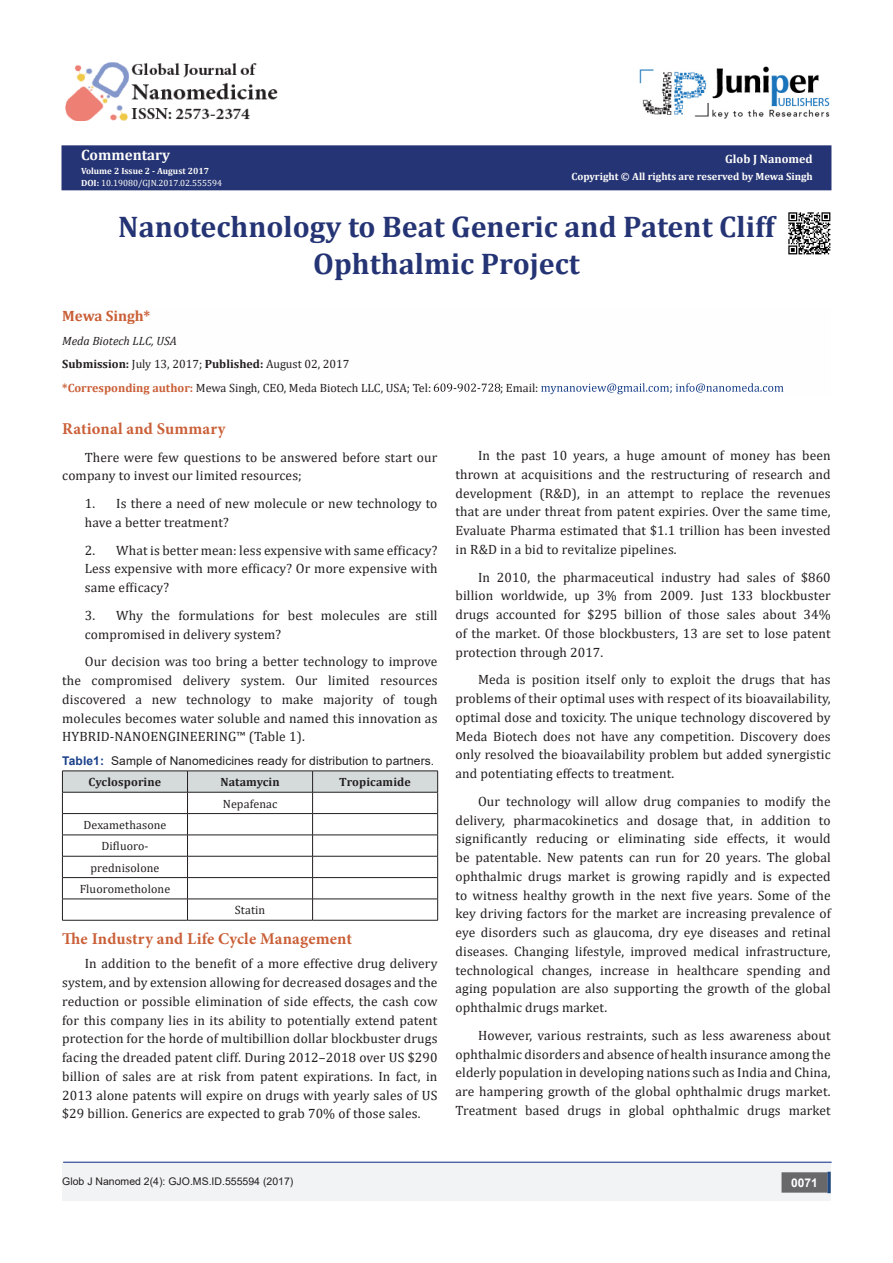
<style>
.page{position:relative;width:893px;height:1263px;background:#fff}
.page>*{position:absolute;margin:0;border:0;box-sizing:border-box;transform-origin:0 0}
.t1{font:700 30px/37.5px "Cambria";color:#253474;text-align:center}
.t2{font:700 16.5px "Minion Pro";letter-spacing:.01em;color:#ca5f37}
.t3{font:700 15px "Cambria";color:#fffefc}
.t4{font:700 15px "Cambria";color:#ca5f37}
.t5{font:13.5px/18.8px "Cambria";letter-spacing:.01em;color:#231f20;text-align:justify}
.t6{font:12px "Cambria";letter-spacing:.01em;color:#231f20}
.t7{font:12px "Arial";letter-spacing:.01em;color:#231f20}
.t8{font:700 12px "Cambria";letter-spacing:.01em;color:#231f20}
.t9{font:italic 12px "Cambria";color:#231f20}
.t10{font:700 12px "Cambria";color:#fffefc}
.t11{font:700 12px "Arial";color:#fff}
.t12{font:700 10.5px "Cambria";color:#fffefc}
.t13{font:10.5px "Arial";color:#231f20}
.t14{font:9px "Cambria";color:#fffefc}
.t15{font:700 9px "Cambria";color:#fffefc}
.s1{font-weight:700}
.s2{font-weight:700;color:#ca5f37}
.s3{font-weight:700;color:#183f89}
</style>
<div class="page">
<div style="left:62px;top:146px;width:769px;height:44px;background:#253474"></div>
<div style="left:62px;top:145px;width:769px;height:45px;border:2px solid #253474"></div>
<svg style="left:434px;top:384px;width:66px;height:8px"></svg>
<svg style="left:541px;top:383px;width:242px;height:11px"></svg>
<svg style="left:62px;top:771px;width:376px;height:149px"></svg>
<hr style="left:62px;top:920px;width:126px;height:1px;background:#231f20">
<hr style="left:188px;top:920px;width:125px;height:1px;background:#231f20">
<hr style="left:313px;top:920px;width:125px;height:1px;background:#231f20">
<div style="left:62px;top:1162px;width:769px;height:39px;background:#f2f3f4"></div>
<div style="left:782px;top:1173px;width:45px;height:19px;background:#68676a"></div>
<div style="left:781px;top:1172px;width:46px;height:20px;border:2px solid #68676a"></div>
<svg style="left:827px;top:1172px;width:4px;height:21px"></svg>
<img style="left:639px;top:66px;width:190px;height:53px">
<hr style="left:63px;top:1162px;width:769px;height:1px;background:#253f8e">
<img style="left:788px;top:212px;width:43px;height:43px">
<img style="left:65px;top:62px;width:213px;height:59px">
<p class="t3" style="left:81px;top:144px;width:91px">Commentary</p>
<p class="t15" style="left:81px;top:164px;width:130px">Volume 2 Issue 2 - August 2017</p>
<p class="t14" style="left:81px;top:178px;width:143px"><span class="s1">DOI:</span> 10.19080/GJN.2017.02.555594</p>
<p class="t10" style="left:725px;top:151px;width:89px">Glob J Nanomed</p>
<p class="t12" style="left:571px;top:169px;width:243px">Copyright © All rights are reserved by Mewa Singh</p>
<p class="t1" style="left:118px;top:207px;width:658px">Nanotechnology to Beat Generic and Patent Cliff<br>Ophthalmic Project</p>
<p class="t4" style="left:62px;top:306px;width:90px">Mewa Singh*</p>
<p class="t9" style="left:62px;top:332px;width:116px">Meda Biotech LLC, USA</p>
<p class="t6" style="left:62px;top:357px;width:289px"><span class="s1">Submission:</span> July 13, 2017; <span class="s1">Published:</span> August 02, 2017</p>
<p class="t6" style="left:62px;top:380px;width:370px"><span class="s2">*Corresponding author:</span> Mewa Singh, CEO, Meda Biotech LLC, USA; Tel:</p>
<p class="t6" style="left:500px;top:380px;width:40px">; Email:</p>
<p class="t2" style="left:62px;top:417px;width:165px">Rational and Summary</p>
<p class="t5" style="left:62px;top:447px;width:377px;text-indent:22px">There were few questions to be answered before start our company to invest our limited resources;</p>
<p class="t5" style="left:85px;top:494px;width:354px">1. Is there a need of new molecule or new technology to have a better treatment?</p>
<p class="t5" style="left:85px;top:540px;width:354px">2. What is better mean: less expensive with same efficacy?<br>Less expensive with more efficacy? Or more expensive with same efficacy?</p>
<p class="t5" style="left:85px;top:606px;width:354px">3. Why the formulations for best molecules are still compromised in delivery system?</p>
<p class="t5" style="left:62px;top:652px;width:377px;text-indent:22px">Our decision was too bring a better technology to improve the compromised delivery system. Our limited resources discovered a new technology to make majority of tough molecules becomes water soluble and named this innovation as HYBRID-NANOENGINEERING™ (Table 1).</p>
<p class="t7" style="left:62px;top:752px;width:373px"><span class="s3">Table1:</span> Sample of Nanomedicines ready for distribution to partners.</p>
<p class="t8" style="left:89px;top:774px;width:74px">Cyclosporine</p>
<p class="t8" style="left:220px;top:774px;width:61px">Natamycin</p>
<p class="t8" style="left:339px;top:774px;width:73px">Tropicamide</p>
<p class="t6" style="left:223px;top:796px;width:56px">Nepafenac</p>
<p class="t6" style="left:83px;top:818px;width:85px">Dexamethasone</p>
<p class="t6" style="left:101px;top:839px;width:49px">Difluoro-</p>
<p class="t6" style="left:90px;top:860px;width:71px">prednisolone</p>
<p class="t6" style="left:80px;top:882px;width:92px">Fluorometholone</p>
<p class="t6" style="left:235px;top:903px;width:32px">Statin</p>
<p class="t2" style="left:62px;top:927px;width:291px">The Industry and Life Cycle Management</p>
<p class="t5" style="left:62px;top:954px;width:377px;text-indent:22px">In addition to the benefit of a more effective drug delivery system, and by extension allowing for decreased dosages and the reduction or possible elimination of side effects, the cash cow for this company lies in its ability to potentially extend patent protection for the horde of multibillion dollar blockbuster drugs facing the dreaded patent cliff. During 2012–2018 over US $290 billion of sales are at risk from patent expirations. In fact, in 2013 alone patents will expire on drugs with yearly sales of US $29 billion. Generics are expected to grab 70% of those sales.</p>
<p class="t5" style="left:455px;top:446px;width:377px;text-indent:22px">In the past 10 years, a huge amount of money has been thrown at acquisitions and the restructuring of research and development (R&amp;D), in an attempt to replace the revenues that are under threat from patent expiries. Over the same time, Evaluate Pharma estimated that $1.1 trillion has been invested in R&amp;D in a bid to revitalize pipelines.</p>
<p class="t5" style="left:455px;top:567px;width:377px;text-indent:22px">In 2010, the pharmaceutical industry had sales of $860 billion worldwide, up 3% from 2009. Just 133 blockbuster drugs accounted for $295 billion of those sales about 34% of the market. Of those blockbusters, 13 are set to lose patent protection through 2017.</p>
<p class="t5" style="left:455px;top:670px;width:377px;text-indent:22px">Meda is position itself only to exploit the drugs that has problems of their optimal uses with respect of its bioavailability, optimal dose and toxicity. The unique technology discovered by Meda Biotech does not have any competition. Discovery does only resolved the bioavailability problem but added synergistic and potentiating effects to treatment.</p>
<p class="t5" style="left:455px;top:792px;width:377px;text-indent:22px">Our technology will allow drug companies to modify the delivery, pharmacokinetics and dosage that, in addition to significantly reducing or eliminating side effects, it would be patentable. New patents can run for 20 years. The global ophthalmic drugs market is growing rapidly and is expected to witness healthy growth in the next five years. Some of the key driving factors for the market are increasing prevalence of eye disorders such as glaucoma, dry eye diseases and retinal diseases. Changing lifestyle, improved medical infrastructure, technological changes, increase in healthcare spending and aging population are also supporting the growth of the global ophthalmic drugs market.</p>
<p class="t5" style="left:455px;top:1026px;width:377px;text-indent:22px">However, various restraints, such as less awareness about ophthalmic disorders and absence of health insurance among the elderly population in developing nations such as India and China, are hampering growth of the global ophthalmic drugs market.<br>Treatment based drugs in global ophthalmic drugs market</p>
<p class="t13" style="left:62px;top:1174px;width:233px">Glob J Nanomed 2(4): GJO.MS.ID.555594 (2017)</p>
<p class="t11" style="left:791px;top:1174px;width:28px">0071</p>
</div>
